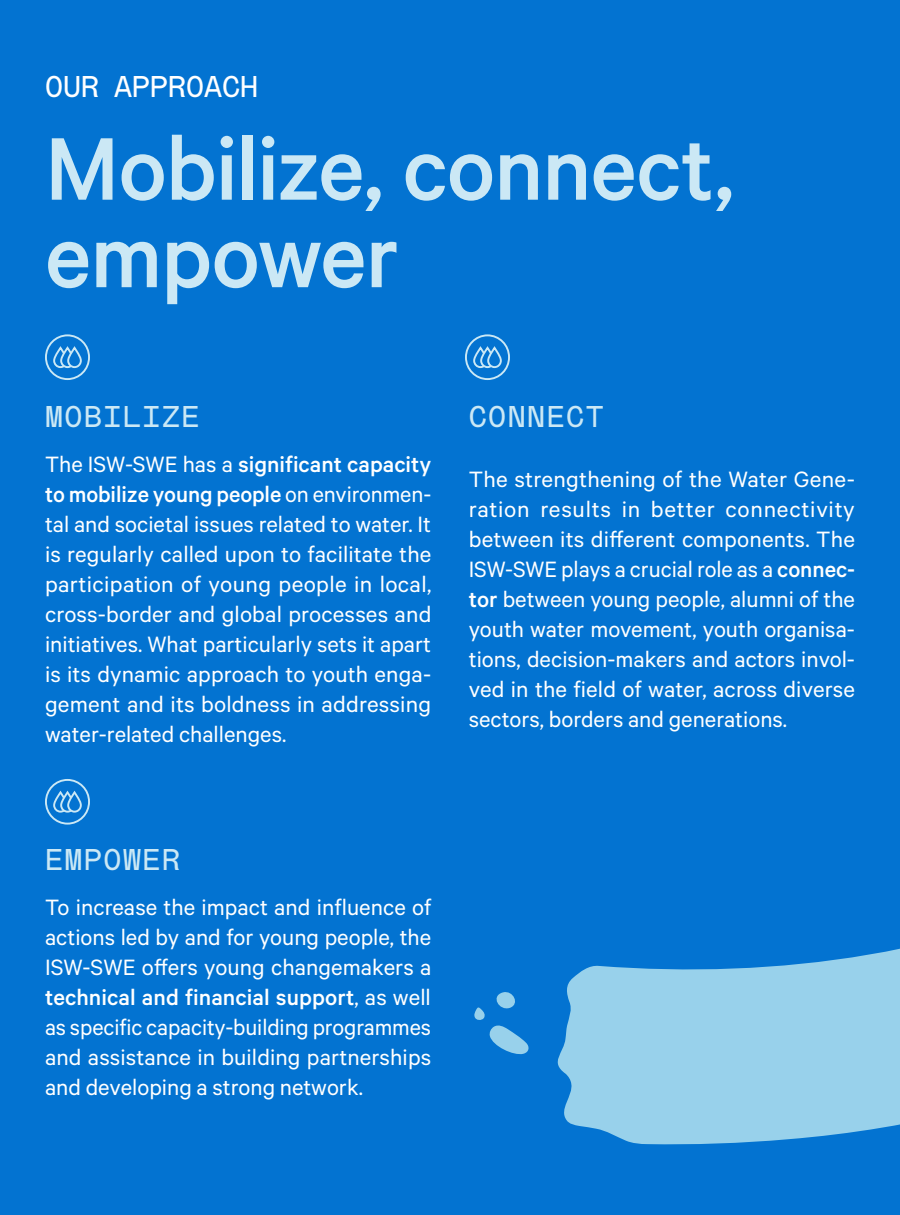
<style>
.page{position:relative;width:900px;height:1215px;background:#0373d1}
.page>*{position:absolute;margin:0;border:0;box-sizing:border-box;transform-origin:0 0}
.t1{font:500 100px/87.5px "Calibre";letter-spacing:-.01em;color:#cbe8f5}
.t2{font:30px "Mabry Mono Pro";letter-spacing:.05em;color:#cbe8f5}
.t3{font:30px "Mabry Mono Pro";color:#fff}
.t4{font:25px/30px "Calibre";color:#fff;text-align:justify}
.s1{font-weight:500}
</style>
<div class="page">
<svg style="left:557px;top:948px;width:343px;height:197px;background:#81c2e7"></svg>
<svg style="left:474px;top:992px;width:55px;height:63px"></svg>
<div style="left:45px;top:334px;width:45px;height:46px;border:2px solid #cbe8f5;border-radius:50%"></div>
<svg style="left:53px;top:346px;width:29px;height:23px"></svg>
<div style="left:45px;top:779px;width:45px;height:46px;border:2px solid #cbe8f5;border-radius:50%"></div>
<svg style="left:53px;top:790px;width:29px;height:23px"></svg>
<div style="left:465px;top:334px;width:45px;height:46px;border:2px solid #cbe8f5;border-radius:50%"></div>
<svg style="left:473px;top:346px;width:29px;height:23px"></svg>
<p class="t3" style="left:45px;top:69px;width:215px">OUR APPROACH</p>
<h1 class="t1" style="left:45px;top:122px;width:691px">Mobilize, connect, empower</h1>
<p class="t2" style="left:45px;top:399px;width:156px">MOBILIZE</p>
<p class="t4" style="left:45px;top:449px;width:388px">The ISW-SWE has a <span class="s1">significant capacity to mobilize young people</span> on environmen&shy;tal and societal issues related to water. It is regularly called upon to facilitate the participation of young people in local, cross-border and global processes and initiatives. What particularly sets it apart is its dynamic approach to youth enga&shy;gement and its boldness in addressing water-related challenges.</p>
<p class="t2" style="left:469px;top:399px;width:136px">CONNECT</p>
<p class="t4" style="left:469px;top:464px;width:388px">The strengthening of the Water Gene&shy;ration results in better connectivity between its different components. The ISW-SWE plays a crucial role as a <span class="s1">connec&shy;tor</span> between young people, alumni of the youth water movement, youth organisa&shy;tions, decision-makers and actors invol&shy;ved in the field of water, across diverse sectors, borders and generations.</p>
<p class="t2" style="left:45px;top:841px;width:137px">EMPOWER</p>
<p class="t4" style="left:45px;top:891px;width:388px">To increase the impact and influence of actions led by and for young people, the ISW-SWE offers young changemakers a <span class="s1">technical and financial support</span>, as well as specific capacity-building programmes and assistance in building partnerships and developing a strong network.</p>
</div>
